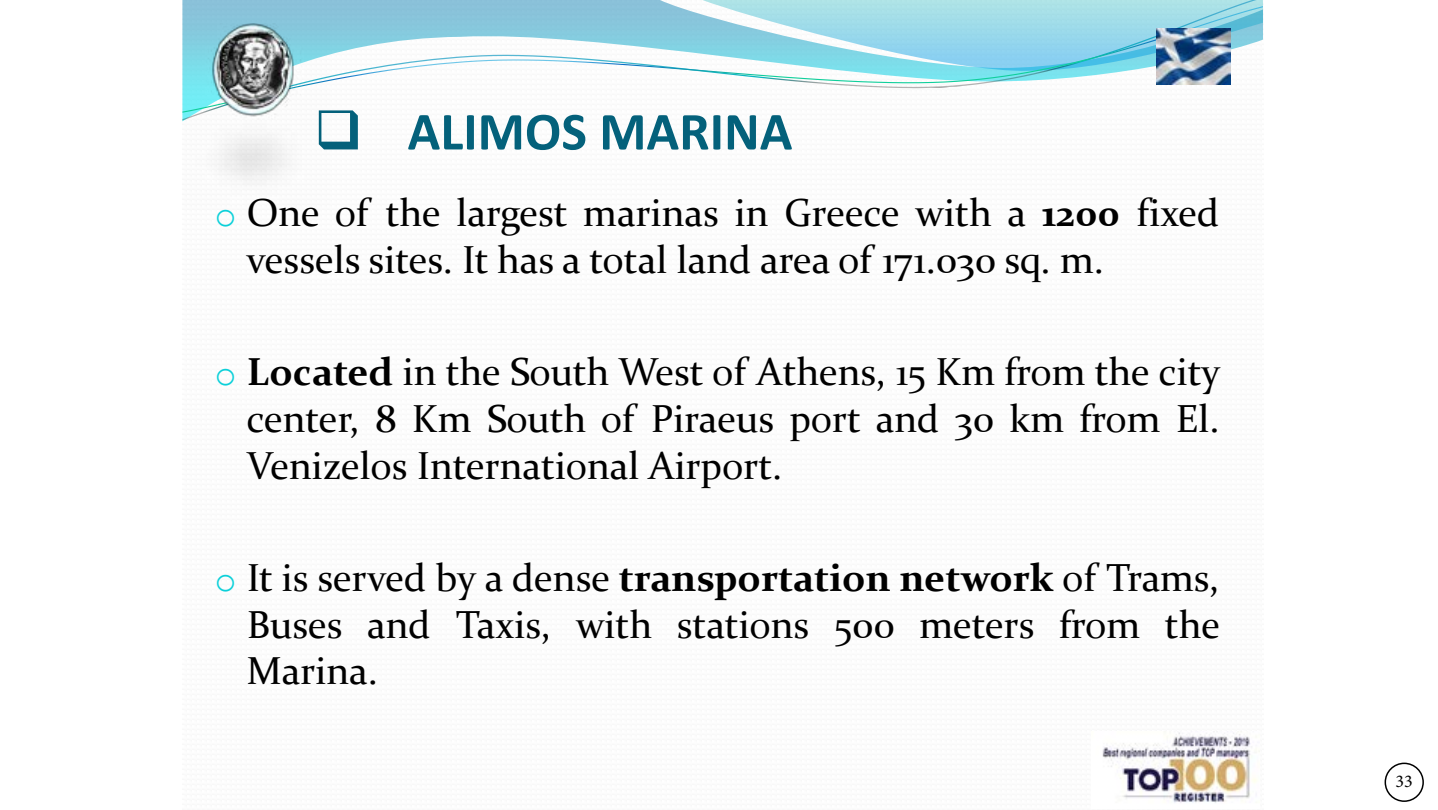
<style>
.page{position:relative;width:1438px;height:810px;background:#fff}
.page>*{position:absolute;margin:0;border:0;box-sizing:border-box;transform-origin:0 0}
.t1{font:700 54px "Calibri";color:#04617b}
.t2{font:39px/46.8px "Constantia";color:#000;text-align:justify}
.t3{font:18px "Minion Pro";color:#000}
.s1{font-family:"Courier New";font-size:37.05px;color:#0bd0d9}
.s2{font-weight:700}
</style>
<div class="page">
<svg style="left:182px;top:0;width:1074px;height:6px;background:#a0d4e1"></svg>
<svg style="left:182px;top:6px;width:1080px;height:83px"></svg>
<img style="left:1156px;top:29px;width:74px;height:56px">
<img style="left:182px;top:24px;width:147px;height:162px">
<img style="left:1102px;top:732px;width:155px;height:71px">
<div style="left:1384px;top:763px;width:39px;height:39px;border:2px solid #000;border-radius:50%"></div>
<h1 class="t1" style="left:314px;top:97px;width:479px">❑ ALIMOS MARINA</h1>
<p class="t2" style="left:247px;top:187px;width:973px;text-indent:-32px"><span class="s1">o</span> One of the largest marinas in Greece with a <span class="s2">1200</span> fixed vessels sites. It has a total land area of 171.030 sq. m.</p>
<p class="t2" style="left:247px;top:347px;width:974px;text-indent:-32px"><span class="s1">o</span> <span class="s2">Located</span> in the South West of Athens, 15 Km from the city center, 8 Km South of Piraeus port and 30 km from El.<br>Venizelos International Airport.</p>
<p class="t2" style="left:247px;top:552px;width:974px;text-indent:-32px"><span class="s1">o</span> It is served by a dense <span class="s2">transportation network</span> of Trams, Buses and Taxis, with stations 500 meters from the Marina.</p>
<p class="t3" style="left:1395px;top:770px;width:19px">33</p>
</div>
